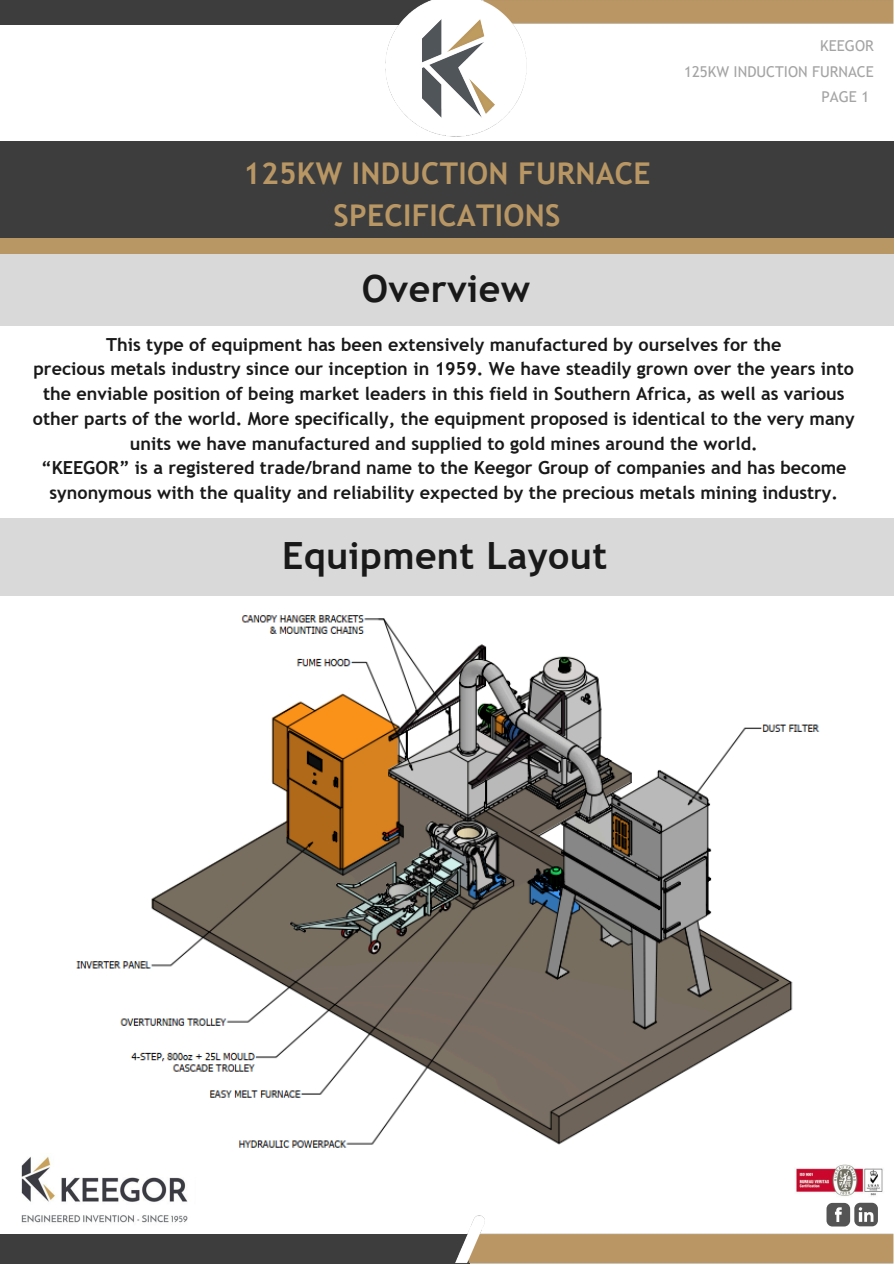
<style>
.page{position:relative;width:894px;height:1264px;background:#fff}
.page>*{position:absolute;margin:0;border:0;box-sizing:border-box;transform-origin:0 0}
.t1{font:700 37.5px "Trebuchet MS";letter-spacing:.01em;color:#191919}
.t2{font:700 30px/41.7px "Trebuchet MS";letter-spacing:.01em;color:#b99764;text-align:center}
.t3{font:700 18px/24.8px "Trebuchet MS";color:#191919;text-align:center}
.t4{font:15px "Trebuchet MS";color:#a4a4a4}
</style>
<div class="page">
<div style="left:0;top:162px;width:892px;height:163px;background:#d9d9d9"></div>
<img style="left:795px;top:1164px;width:88px;height:32px">
<img style="left:21px;top:1156px;width:167px;height:67px">
<div style="left:0;top:0;width:378px;height:25px;background:#3d3d3d"></div>
<img style="left:378px;top:0;width:515px;height:144px">
<img style="left:411px;top:9px;width:91px;height:122px">
<svg style="left:827px;top:1202px;width:50px;height:5px"></svg>
<div style="left:0;top:1234px;width:444px;height:29px;background:#3d3d3d"></div>
<img style="left:444px;top:1207px;width:449px;height:56px">
<div style="left:0;top:141px;width:892px;height:102px;background:#3d3d3d"></div>
<div style="left:0;top:238px;width:892px;height:15px;background:#b99764"></div>
<div style="left:0;top:518px;width:893px;height:78px;background:#d9d9d9"></div>
<img style="left:76px;top:615px;width:744px;height:533px">
<p class="t4" style="left:820px;top:37px;width:55px">KEEGOR</p>
<p class="t4" style="left:684px;top:62px;width:191px">125KW INDUCTION FURNACE</p>
<p class="t2" style="left:243px;top:152px;width:409px">125KW INDUCTION FURNACE<br>SPECIFICATIONS</p>
<p class="t1" style="left:362px;top:266px;width:170px">Overview</p>
<p class="t4" style="left:821px;top:88px;width:49px">PAGE 1</p>
<p class="t3" style="left:33px;top:332px;width:823px">This type of equipment has been extensively manufactured by ourselves for the<br>precious metals industry since our inception in 1959. We have steadily grown over the years into the enviable position of being market leaders in this field in Southern Africa, as well as various other parts of the world. More specifically, the equipment proposed is identical to the very many units we have manufactured and supplied to gold mines around the world.<br>“KEEGOR” is a registered trade/brand name to the Keegor Group of companies and has become synonymous with the quality and reliability expected by the precious metals mining industry.</p>
<h2 class="t1" style="left:282px;top:534px;width:327px">Equipment Layout</h2>
</div>
